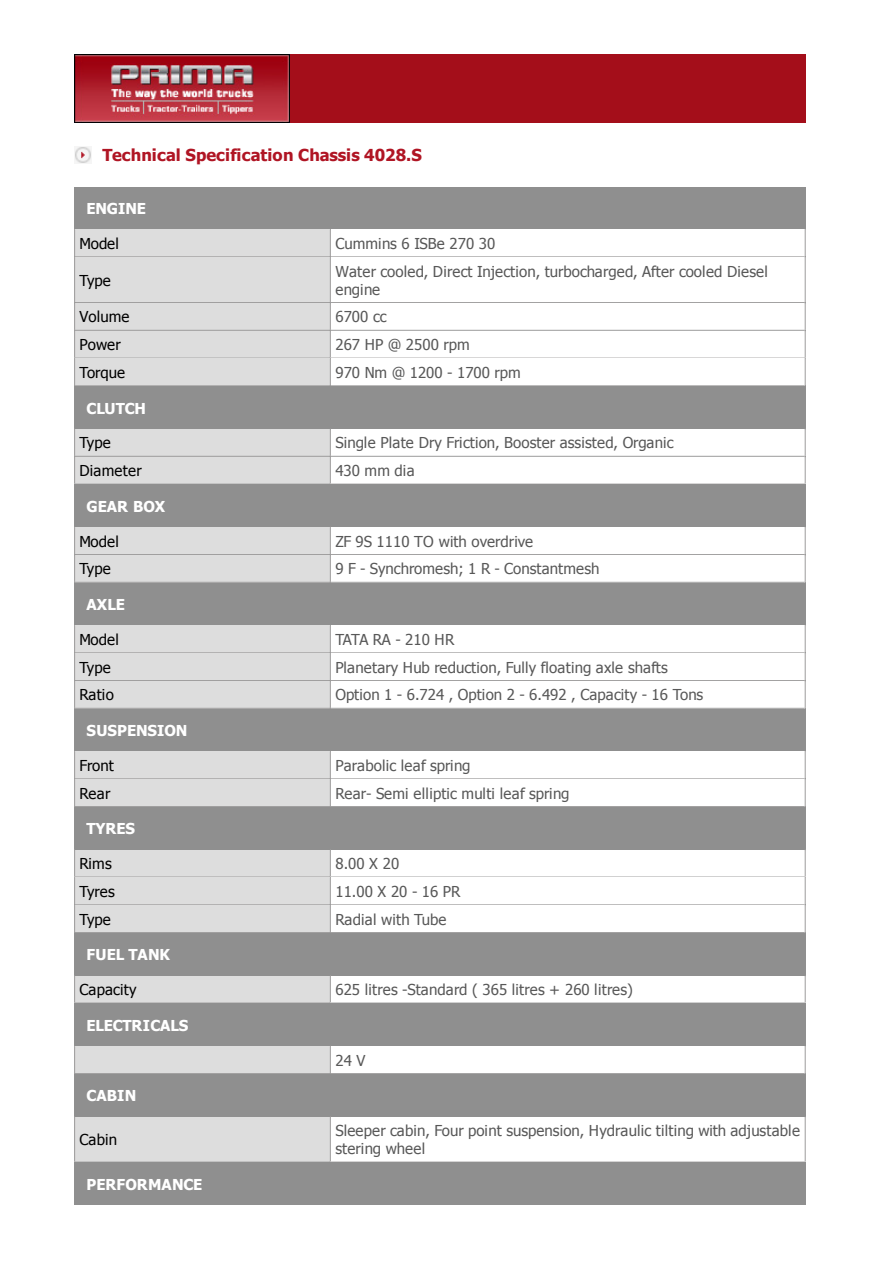
<style>
.page{position:relative;width:893px;height:1263px;background:#fff}
.page>*{position:absolute;margin:0;border:0;box-sizing:border-box;transform-origin:0 0}
.t1{font:700 16.5px "Tahoma";color:#b01524}
.t2{font:15px/18px "Tahoma";letter-spacing:.005em;color:#585858}
.t3{font:15px "Tahoma";color:#000}
.t4{font:700 15px "Tahoma";letter-spacing:-.015em;color:#fff}
.t5{font:15px "Tahoma";letter-spacing:-.02em;color:#585858}
.t6{font:700 15px "Tahoma";letter-spacing:.01em;color:#fff}
.t7{font:15px "Tahoma";letter-spacing:.02em;color:#000}
</style>
<div class="page">
<div style="left:74px;top:54px;width:732px;height:69px;background:#a40e1a"></div>
<img style="left:75px;top:147px;width:16px;height:16px">
<div style="left:74px;top:187px;width:732px;height:43px;background:#8f8f8f"></div>
<div style="left:74px;top:230px;width:256px;height:27px;background:#ddd"></div>
<svg style="left:74px;top:230px;width:1px;height:27px"></svg>
<svg style="left:805px;top:230px;width:1px;height:27px"></svg>
<svg style="left:330px;top:230px;width:1px;height:27px"></svg>
<div style="left:74px;top:257px;width:256px;height:46px;background:#ddd"></div>
<hr style="left:75px;top:302px;width:255px;height:1px;background:#9c9b9b">
<hr style="left:74px;top:257px;width:1px;height:45px;background:#9c9b9b">
<hr style="left:805px;top:257px;width:1px;height:45px;background:#9c9b9b">
<hr style="left:331px;top:302px;width:474px;height:1px;background:#9c9b9b">
<hr style="left:330px;top:257px;width:1px;height:45px;background:#9c9b9b">
<div style="left:74px;top:303px;width:256px;height:28px;background:#ddd"></div>
<hr style="left:75px;top:330px;width:255px;height:1px;background:#9c9b9b">
<hr style="left:331px;top:330px;width:474px;height:1px;background:#9c9b9b">
<div style="left:74px;top:331px;width:256px;height:27px;background:#ddd"></div>
<div style="left:74px;top:358px;width:256px;height:28px;background:#ddd"></div>
<hr style="left:75px;top:385px;width:255px;height:1px;background:#9c9b9b">
<svg style="left:74px;top:302px;width:1px;height:84px"></svg>
<svg style="left:805px;top:302px;width:1px;height:84px"></svg>
<hr style="left:331px;top:385px;width:474px;height:1px;background:#9c9b9b">
<svg style="left:330px;top:302px;width:1px;height:84px"></svg>
<div style="left:74px;top:386px;width:732px;height:43px;background:#8f8f8f"></div>
<div style="left:74px;top:429px;width:256px;height:28px;background:#ddd"></div>
<hr style="left:75px;top:456px;width:255px;height:1px;background:#9c9b9b">
<hr style="left:331px;top:456px;width:474px;height:1px;background:#9c9b9b">
<div style="left:74px;top:457px;width:256px;height:27px;background:#ddd"></div>
<svg style="left:74px;top:429px;width:1px;height:55px"></svg>
<svg style="left:805px;top:429px;width:1px;height:55px"></svg>
<svg style="left:330px;top:429px;width:1px;height:55px"></svg>
<div style="left:74px;top:484px;width:732px;height:43px;background:#8f8f8f"></div>
<div style="left:74px;top:527px;width:256px;height:28px;background:#ddd"></div>
<hr style="left:75px;top:554px;width:255px;height:1px;background:#9c9b9b">
<hr style="left:331px;top:554px;width:474px;height:1px;background:#9c9b9b">
<div style="left:74px;top:555px;width:256px;height:28px;background:#ddd"></div>
<hr style="left:75px;top:582px;width:255px;height:1px;background:#9c9b9b">
<svg style="left:74px;top:527px;width:1px;height:56px"></svg>
<svg style="left:805px;top:527px;width:1px;height:56px"></svg>
<hr style="left:331px;top:582px;width:474px;height:1px;background:#9c9b9b">
<svg style="left:330px;top:527px;width:1px;height:56px"></svg>
<div style="left:74px;top:583px;width:732px;height:43px;background:#8f8f8f"></div>
<div style="left:74px;top:626px;width:256px;height:27px;background:#ddd"></div>
<div style="left:74px;top:653px;width:256px;height:28px;background:#ddd"></div>
<hr style="left:75px;top:680px;width:255px;height:1px;background:#9c9b9b">
<hr style="left:331px;top:680px;width:474px;height:1px;background:#9c9b9b">
<div style="left:74px;top:681px;width:256px;height:28px;background:#ddd"></div>
<hr style="left:75px;top:708px;width:255px;height:1px;background:#9c9b9b">
<svg style="left:74px;top:626px;width:1px;height:83px"></svg>
<svg style="left:805px;top:626px;width:1px;height:83px"></svg>
<hr style="left:331px;top:708px;width:474px;height:1px;background:#9c9b9b">
<svg style="left:330px;top:626px;width:1px;height:83px"></svg>
<div style="left:74px;top:709px;width:732px;height:43px;background:#8f8f8f"></div>
<div style="left:74px;top:752px;width:256px;height:27px;background:#ddd"></div>
<div style="left:74px;top:779px;width:256px;height:28px;background:#ddd"></div>
<hr style="left:75px;top:806px;width:255px;height:1px;background:#9c9b9b">
<svg style="left:74px;top:752px;width:1px;height:55px"></svg>
<svg style="left:805px;top:752px;width:1px;height:55px"></svg>
<hr style="left:331px;top:806px;width:474px;height:1px;background:#9c9b9b">
<svg style="left:330px;top:752px;width:1px;height:55px"></svg>
<div style="left:74px;top:807px;width:732px;height:43px;background:#8f8f8f"></div>
<div style="left:74px;top:850px;width:256px;height:28px;background:#ddd"></div>
<hr style="left:75px;top:877px;width:255px;height:1px;background:#9c9b9b">
<hr style="left:331px;top:877px;width:474px;height:1px;background:#9c9b9b">
<div style="left:74px;top:878px;width:256px;height:27px;background:#ddd"></div>
<div style="left:74px;top:905px;width:256px;height:28px;background:#ddd"></div>
<hr style="left:75px;top:932px;width:255px;height:1px;background:#9c9b9b">
<svg style="left:74px;top:850px;width:1px;height:83px"></svg>
<svg style="left:805px;top:850px;width:1px;height:83px"></svg>
<hr style="left:331px;top:932px;width:474px;height:1px;background:#9c9b9b">
<svg style="left:330px;top:850px;width:1px;height:83px"></svg>
<div style="left:74px;top:933px;width:732px;height:43px;background:#8f8f8f"></div>
<div style="left:74px;top:976px;width:256px;height:28px;background:#ddd"></div>
<hr style="left:75px;top:1003px;width:255px;height:1px;background:#9c9b9b">
<svg style="left:74px;top:976px;width:1px;height:28px"></svg>
<svg style="left:805px;top:976px;width:1px;height:28px"></svg>
<hr style="left:331px;top:1003px;width:474px;height:1px;background:#9c9b9b">
<svg style="left:330px;top:976px;width:1px;height:28px"></svg>
<div style="left:74px;top:1004px;width:732px;height:42px;background:#8f8f8f"></div>
<div style="left:74px;top:1046px;width:256px;height:28px;background:#ddd"></div>
<hr style="left:75px;top:1073px;width:255px;height:1px;background:#9c9b9b">
<svg style="left:74px;top:1046px;width:1px;height:28px"></svg>
<svg style="left:805px;top:1046px;width:1px;height:28px"></svg>
<hr style="left:331px;top:1073px;width:474px;height:1px;background:#9c9b9b">
<svg style="left:330px;top:1046px;width:1px;height:28px"></svg>
<div style="left:74px;top:1074px;width:732px;height:43px;background:#8f8f8f"></div>
<div style="left:74px;top:1117px;width:256px;height:45px;background:#ddd"></div>
<hr style="left:74px;top:1117px;width:1px;height:45px;background:#9c9b9b">
<hr style="left:805px;top:1117px;width:1px;height:45px;background:#9c9b9b">
<hr style="left:330px;top:1117px;width:1px;height:45px;background:#9c9b9b">
<div style="left:74px;top:1162px;width:732px;height:43px;background:#8f8f8f"></div>
<img style="left:74px;top:54px;width:215px;height:69px">
<p class="t1" style="left:102px;top:144px;width:321px">Technical Specification Chassis 4028.S</p>
<p class="t4" style="left:87px;top:198px;width:61px">ENGINE</p>
<p class="t3" style="left:79px;top:234px;width:41px">Model</p>
<p class="t2" style="left:335px;top:234px;width:161px">Cummins 6 ISBe 270 30</p>
<p class="t3" style="left:79px;top:270px;width:33px">Type</p>
<p class="t2" style="left:335px;top:262px;width:434px">Water cooled, Direct Injection, turbocharged, After cooled Diesel engine</p>
<p class="t3" style="left:79px;top:307px;width:51px">Volume</p>
<p class="t2" style="left:335px;top:307px;width:53px">6700 cc</p>
<p class="t3" style="left:79px;top:335px;width:43px">Power</p>
<p class="t2" style="left:335px;top:335px;width:136px">267 HP @ 2500 rpm</p>
<p class="t3" style="left:79px;top:362px;width:47px">Torque</p>
<p class="t2" style="left:335px;top:363px;width:187px">970 Nm @ 1200 - 1700 rpm</p>
<p class="t4" style="left:87px;top:398px;width:61px">CLUTCH</p>
<p class="t3" style="left:79px;top:433px;width:33px">Type</p>
<p class="t2" style="left:335px;top:433px;width:340px">Single Plate Dry Friction, Booster assisted, Organic</p>
<p class="t7" style="left:79px;top:461px;width:64px">Diameter</p>
<p class="t2" style="left:335px;top:461px;width:81px">430 mm dia</p>
<p class="t4" style="left:86px;top:496px;width:80px">GEAR BOX</p>
<p class="t3" style="left:79px;top:531px;width:41px">Model</p>
<p class="t2" style="left:335px;top:532px;width:199px">ZF 9S 1110 TO with overdrive</p>
<p class="t3" style="left:79px;top:559px;width:33px">Type</p>
<p class="t2" style="left:335px;top:559px;width:266px">9 F - Synchromesh; 1 R - Constantmesh</p>
<p class="t4" style="left:86px;top:594px;width:40px">AXLE</p>
<p class="t3" style="left:79px;top:629px;width:41px">Model</p>
<p class="t5" style="left:335px;top:629px;width:121px">TATA RA - 210 HR</p>
<p class="t3" style="left:79px;top:657px;width:33px">Type</p>
<p class="t2" style="left:335px;top:657px;width:334px">Planetary Hub reduction, Fully floating axle shafts</p>
<p class="t3" style="left:79px;top:685px;width:36px">Ratio</p>
<p class="t2" style="left:335px;top:685px;width:369px">Option 1 - 6.724 , Option 2 - 6.492 , Capacity - 16 Tons</p>
<p class="t6" style="left:87px;top:720px;width:102px">SUSPENSION</p>
<p class="t3" style="left:79px;top:756px;width:36px">Front</p>
<p class="t2" style="left:335px;top:756px;width:137px">Parabolic leaf spring</p>
<p class="t3" style="left:79px;top:783px;width:32px">Rear</p>
<p class="t2" style="left:335px;top:784px;width:236px">Rear- Semi elliptic multi leaf spring</p>
<p class="t4" style="left:87px;top:818px;width:50px">TYRES</p>
<p class="t3" style="left:79px;top:854px;width:34px">Rims</p>
<p class="t2" style="left:335px;top:854px;width:65px">8.00 X 20</p>
<p class="t3" style="left:79px;top:881px;width:37px">Tyres</p>
<p class="t2" style="left:335px;top:882px;width:126px">11.00 X 20 - 16 PR</p>
<p class="t3" style="left:79px;top:909px;width:33px">Type</p>
<p class="t2" style="left:335px;top:910px;width:112px">Radial with Tube</p>
<p class="t4" style="left:87px;top:944px;width:85px">FUEL TANK</p>
<p class="t3" style="left:79px;top:980px;width:59px">Capacity</p>
<p class="t2" style="left:335px;top:980px;width:299px">625 litres -Standard ( 365 litres + 260 litres)</p>
<p class="t4" style="left:87px;top:1015px;width:103px">ELECTRICALS</p>
<p class="t2" style="left:335px;top:1051px;width:31px">24 V</p>
<p class="t4" style="left:87px;top:1085px;width:51px">CABIN</p>
<p class="t3" style="left:79px;top:1130px;width:39px">Cabin</p>
<p class="t2" style="left:335px;top:1121px;width:466px">Sleeper cabin, Four point suspension, Hydraulic tilting with adjustable stering wheel</p>
<p class="t4" style="left:87px;top:1174px;width:117px">PERFORMANCE</p>
</div>
